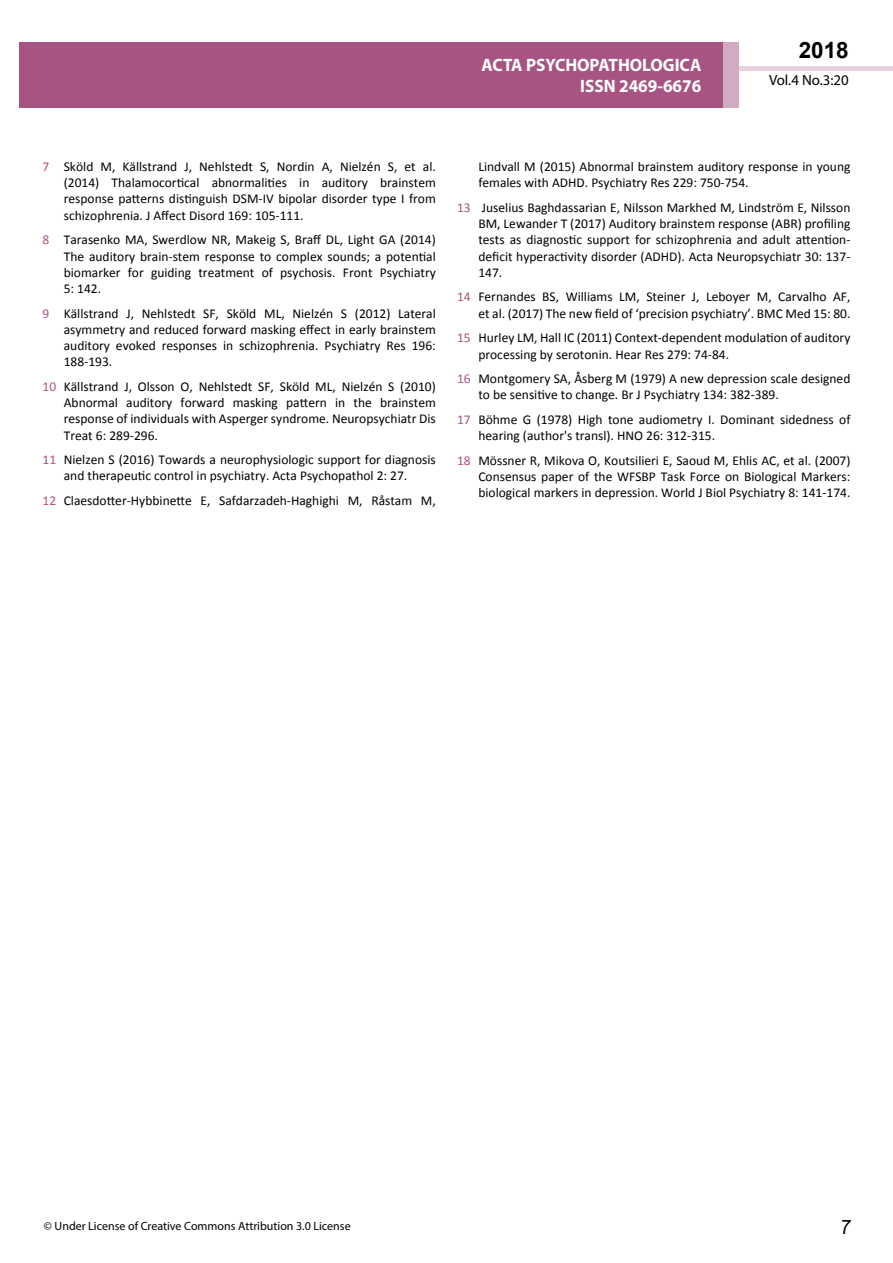
<style>
.page{position:relative;width:893px;height:1263px;background:#fff}
.page>*{position:absolute;margin:0;border:0;box-sizing:border-box;transform-origin:0 0}
.t1{font:25.5px "Tunga";color:#000}
.t2{font:700 22.5px "Arial";color:#000}
.t3{font:700 18px/21.6px "Myriad Pro";color:#fff;text-align:right;scale:.96 1}
.t4{font:14.85px "Myriad Pro";color:#000}
.t5{font:13.5px/16.2px "Calibri";color:#000;text-align:justify}
.t6{font:12px "Myriad Pro";color:#000}
.s1{color:#a75483}
</style>
<div class="page">
<div style="left:722px;top:66px;width:171px;height:5px;background:#e6d1dd"></div>
<div style="left:19px;top:42px;width:706px;height:66px;background:#a75483"></div>
<div style="left:724px;top:42px;width:15px;height:66px;background:#d2aac1"></div>
<h3 class="t3" style="left:482px;top:53px;width:230px">ACTA PSYCHOPATHOLOGICA<br>ISSN 2469-6676</h3>
<h2 class="t2" style="left:799px;top:35px;width:52px">2018</h2>
<p class="t4" style="left:769px;top:71px;width:81px">Vol.4 No.3:20</p>
<p class="t5" style="left:64px;top:158px;width:374px;text-indent:-21px"><span class="s1">7</span> Sköld M, Källstrand J, Nehlstedt S, Nordin A, Nielzén S, et al. (2014) Thalamocortical abnormalities in auditory brainstem response patterns distinguish DSM-IV bipolar disorder type I from schizophrenia. J Affect Disord 169: 105-111.</p>
<p class="t5" style="left:64px;top:232px;width:374px;text-indent:-21px"><span class="s1">8</span> Tarasenko MA, Swerdlow NR, Makeig S, Braff DL, Light GA (2014)<br>The auditory brain-stem response to complex sounds; a potential biomarker for guiding treatment of psychosis. Front Psychiatry 5: 142.</p>
<p class="t5" style="left:64px;top:305px;width:374px;text-indent:-21px"><span class="s1">9</span> Källstrand J, Nehlstedt SF, Sköld ML, Nielzén S (2012) Lateral asymmetry and reduced forward masking effect in early brainstem auditory evoked responses in schizophrenia. Psychiatry Res 196:<br>188-193.</p>
<p class="t5" style="left:64px;top:378px;width:374px;text-indent:-21px"><span class="s1">10</span> Källstrand J, Olsson O, Nehlstedt SF, Sköld ML, Nielzén S (2010)<br>Abnormal auditory forward masking pattern in the brainstem response of individuals with Asperger syndrome. Neuropsychiatr Dis Treat 6: 289-296.</p>
<p class="t5" style="left:43px;top:452px;width:395px;text-align:center"><span class="s1">11</span> Nielzen S (2016) Towards a neurophysiologic support for diagnosis and therapeutic control in psychiatry. Acta Psychopathol 2: 27.</p>
<p class="t5" style="left:43px;top:493px;width:395px"><span class="s1">12</span> Claesdotter-Hybbinette E, Safdarzadeh-Haghighi M, Råstam M,</p>
<p class="t5" style="left:478px;top:158px;width:374px">Lindvall M (2015) Abnormal brainstem auditory response in young females with ADHD. Psychiatry Res 229: 750-754.</p>
<p class="t5" style="left:478px;top:199px;width:374px;text-indent:-21px"><span class="s1">13</span> Juselius Baghdassarian E, Nilsson Markhed M, Lindström E, Nilsson BM, Lewander T (2017) Auditory brainstem response (ABR) profiling tests as diagnostic support for schizophrenia and adult attention&shy;deficit hyperactivity disorder (ADHD). Acta Neuropsychiatr 30: 137- 147.</p>
<p class="t5" style="left:457px;top:289px;width:395px;text-align:right"><span class="s1">14</span> Fernandes BS, Williams LM, Steiner J, Leboyer M, Carvalho AF, et al. (2017) The new field of ‘precision psychiatry’. BMC Med 15: 80.</p>
<p class="t5" style="left:478px;top:330px;width:374px;text-indent:-21px"><span class="s1">15</span> Hurley LM, Hall IC (2011) Context-dependent modulation of auditory processing by serotonin. Hear Res 279: 74-84.</p>
<p class="t5" style="left:478px;top:371px;width:374px;text-indent:-21px"><span class="s1">16</span> Montgomery SA, Åsberg M (1979) A new depression scale designed to be sensitive to change. Br J Psychiatry 134: 382-389.</p>
<p class="t5" style="left:478px;top:412px;width:374px;text-indent:-21px"><span class="s1">17</span> Böhme G (1978) High tone audiometry I. Dominant sidedness of hearing (author's transl). HNO 26: 312-315.</p>
<p class="t5" style="left:478px;top:452px;width:374px;text-indent:-21px"><span class="s1">18</span> Mössner R, Mikova O, Koutsilieri E, Saoud M, Ehlis AC, et al. (2007)<br>Consensus paper of the WFSBP Task Force on Biological Markers: biological markers in depression. World J Biol Psychiatry 8: 141-174.</p>
<p class="t6" style="left:44px;top:1218px;width:308px">© Under License of Creative Commons Attribution 3.0 License</p>
<h1 class="t1" style="left:841px;top:1210px;width:11px">7</h1>
</div>
